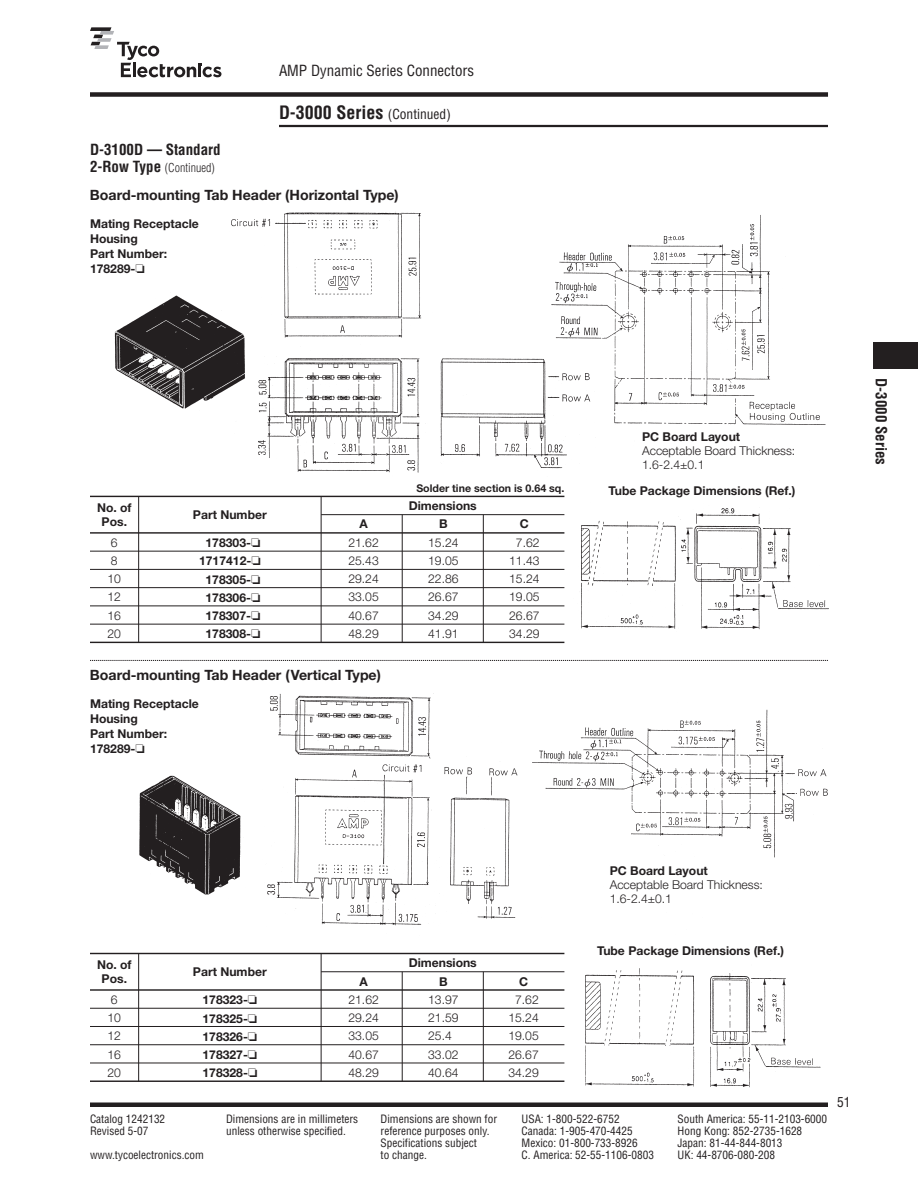
<style>
.page{position:relative;width:918px;height:1188px;background:#fff}
.page>*{position:absolute;margin:0;border:0;box-sizing:border-box;transform-origin:0 0}
.t1{font:700 condensed 18px "Helvetica";color:#231f20}
.t2{font:700 condensed 15px "Helvetica";color:#231f20}
.t3{font:condensed 15px "Helvetica";color:#231f20}
.t4{font:700 14.25px "Helvetica Neue";color:#231f20}
.t5{font:condensed 13.5px "Helvetica";color:#231f20}
.t6{font:700 12.15px/18.3px "Helvetica Neue";color:#231f20;text-align:center}
.t7{font:300 12.15px/18.3px "Helvetica Neue";color:#231f20}
.t8{font:300 condensed 12px "Helvetica";color:#231f20}
.t9{font:condensed 11.25px "Helvetica";color:#231f20}
.t10{font:700 10.65px "Helvetica Neue";color:#231f20}
.s1{font-weight:400;font-size:13.5px}
.s2{font-weight:700;font-size:15px}
.s3{color:#fff}
</style>
<div class="page">
<div style="left:90px;top:1102px;width:738px;height:5px;background:#231f20"></div>
<hr style="left:279px;top:125px;width:549px;height:2px;background:#231f20">
<div style="left:90px;top:92px;width:738px;height:5px;background:#231f20"></div>
<svg style="left:90px;top:27px;width:131px;height:50px"></svg>
<div style="left:873px;top:342px;width:45px;height:27px;background:#231f20"></div>
<img style="left:261px;top:693px;width:567px;height:395px">
<img style="left:139px;top:775px;width:102px;height:120px">
<img style="left:227px;top:212px;width:601px;height:419px">
<svg style="left:90px;top:660px;width:738px;height:1px"></svg>
<div style="left:639px;top:426px;width:166px;height:51px;background:#fff"></div>
<div style="left:599px;top:481px;width:207px;height:21px;background:#fff"></div>
<div style="left:607px;top:861px;width:166px;height:50px;background:#fff"></div>
<div style="left:594px;top:941px;width:204px;height:21px;background:#fff"></div>
<hr style="left:90px;top:496px;width:474px;height:1px;background:#231f20">
<hr style="left:90px;top:532px;width:474px;height:2px;background:#231f20">
<hr style="left:90px;top:551px;width:474px;height:1px;background:#231f20">
<hr style="left:90px;top:569px;width:474px;height:1px;background:#231f20">
<hr style="left:90px;top:587px;width:474px;height:1px;background:#231f20">
<hr style="left:90px;top:606px;width:474px;height:1px;background:#231f20">
<hr style="left:90px;top:624px;width:474px;height:1px;background:#231f20">
<hr style="left:90px;top:642px;width:474px;height:1px;background:#231f20">
<hr style="left:138px;top:496px;width:1px;height:146px;background:#231f20">
<hr style="left:321px;top:496px;width:1px;height:146px;background:#231f20">
<hr style="left:402px;top:515px;width:1px;height:127px;background:#231f20">
<hr style="left:483px;top:515px;width:1px;height:127px;background:#231f20">
<hr style="left:321px;top:514px;width:243px;height:1px;background:#231f20">
<hr style="left:90px;top:953px;width:474px;height:1px;background:#231f20">
<hr style="left:90px;top:989px;width:474px;height:2px;background:#231f20">
<hr style="left:90px;top:1008px;width:474px;height:1px;background:#231f20">
<hr style="left:90px;top:1026px;width:474px;height:1px;background:#231f20">
<hr style="left:90px;top:1044px;width:474px;height:1px;background:#231f20">
<hr style="left:90px;top:1063px;width:474px;height:1px;background:#231f20">
<hr style="left:90px;top:1081px;width:474px;height:1px;background:#231f20">
<hr style="left:138px;top:954px;width:1px;height:128px;background:#231f20">
<hr style="left:321px;top:954px;width:1px;height:127px;background:#231f20">
<hr style="left:402px;top:972px;width:1px;height:110px;background:#231f20">
<hr style="left:483px;top:972px;width:1px;height:110px;background:#231f20">
<hr style="left:321px;top:971px;width:243px;height:1px;background:#231f20">
<div style="left:222px;top:289px;width:33px;height:83px;background:#fff"></div>
<img style="left:114px;top:295px;width:136px;height:117px">
<h2 class="t3" style="left:279px;top:62px;width:197px">AMP Dynamic Series Connectors</h2>
<h1 class="t1" style="left:279px;top:103px;width:173px">D-3000 Series <span class="s1">(Continued)</span></h1>
<h2 class="t2" style="left:90px;top:141px;width:132px">D-3100D — Standard</h2>
<p class="t8" style="left:90px;top:161px;width:126px"><span class="s2">2-Row Type</span> (Continued)</p>
<p class="t4" style="left:90px;top:190px;width:310px">Board-mounting Tab Header (Horizontal Type)</p>
<p class="t6" style="left:90px;top:218px;width:110px;line-height:15px;text-align:left">Mating Receptacle<br>Housing<br>Part Number:<br>178289-❏</p>
<p class="t6" style="left:97px;top:502px;width:36px;line-height:14.2px">No. of<br>Pos.</p>
<p class="t7" style="left:108px;top:534px;width:15px">6<br>8<br>10<br>12<br>16<br>20</p>
<p class="t6" style="left:193px;top:507px;width:75px">Part Number</p>
<p class="t6" style="left:199px;top:535px;width:63px">178303-❏<br>1717412-❏<br>178305-❏<br>178306-❏<br>178307-❏<br>178308-❏</p>
<p class="t10" style="left:416px;top:484px;width:150px">Solder tine section is 0.64 sq.</p>
<p class="t6" style="left:409px;top:498px;width:70px">Dimensions</p>
<p class="t6" style="left:359px;top:516px;width:10px">A</p>
<p class="t6" style="left:439px;top:516px;width:10px">B</p>
<p class="t6" style="left:520px;top:516px;width:11px">C</p>
<p class="t7" style="left:348px;top:534px;width:32px">21.62</p>
<p class="t7" style="left:428px;top:534px;width:32px">15.24</p>
<p class="t7" style="left:509px;top:534px;width:32px"><span class="s3">0</span>7.62</p>
<p class="t7" style="left:348px;top:553px;width:32px">25.43</p>
<p class="t7" style="left:428px;top:553px;width:32px">19.05</p>
<p class="t7" style="left:509px;top:553px;width:32px">11.43</p>
<p class="t7" style="left:348px;top:571px;width:32px">29.24</p>
<p class="t7" style="left:428px;top:571px;width:32px">22.86</p>
<p class="t7" style="left:509px;top:571px;width:32px">15.24</p>
<p class="t7" style="left:348px;top:589px;width:32px">33.05</p>
<p class="t7" style="left:428px;top:589px;width:32px">26.67</p>
<p class="t7" style="left:509px;top:589px;width:32px">19.05</p>
<p class="t7" style="left:348px;top:607px;width:32px">40.67</p>
<p class="t7" style="left:428px;top:607px;width:32px">34.29</p>
<p class="t7" style="left:509px;top:607px;width:32px">26.67</p>
<p class="t7" style="left:348px;top:626px;width:32px">48.29</p>
<p class="t7" style="left:428px;top:626px;width:32px">41.91</p>
<p class="t7" style="left:509px;top:626px;width:32px">34.29</p>
<p class="t4" style="left:90px;top:670px;width:293px">Board-mounting Tab Header (Vertical Type)</p>
<p class="t6" style="left:90px;top:698px;width:110px;line-height:15px;text-align:left">Mating Receptacle<br>Housing<br>Part Number:<br>178289-❏</p>
<p class="t6" style="left:642px;top:428px;width:100px">PC Board Layout</p>
<p class="t7" style="left:642px;top:445px;width:155px;line-height:14.2px">Acceptable Board Thickness:<br>1.6-2.4±0.1</p>
<p class="t6" style="left:608px;top:482px;width:189px">Tube Package Dimensions (Ref.)</p>
<h2 class="t2" style="left:890px;top:378px;width:88px;rotate:90deg">D-3000 Series</h2>
<p class="t6" style="left:610px;top:862px;width:100px">PC Board Layout</p>
<p class="t7" style="left:610px;top:879px;width:155px;line-height:14.2px">Acceptable Board Thickness:<br>1.6-2.4±0.1</p>
<p class="t6" style="left:97px;top:959px;width:36px;line-height:14.2px">No. of<br>Pos.</p>
<p class="t7" style="left:108px;top:992px;width:15px">6<br>10<br>12<br>16<br>20</p>
<p class="t6" style="left:193px;top:964px;width:75px">Part Number</p>
<p class="t6" style="left:203px;top:992px;width:56px;text-align:justify">178323-❏ 178325-❏ 178326-❏ 178327-❏ 178328-❏</p>
<p class="t6" style="left:409px;top:955px;width:70px">Dimensions</p>
<p class="t6" style="left:359px;top:973px;width:10px">A</p>
<p class="t6" style="left:439px;top:973px;width:10px">B</p>
<p class="t6" style="left:519px;top:973px;width:11px">C</p>
<p class="t7" style="left:348px;top:992px;width:32px">21.62</p>
<p class="t7" style="left:428px;top:992px;width:32px">13.97</p>
<p class="t7" style="left:508px;top:992px;width:32px"><span class="s3">0</span>7.62</p>
<p class="t7" style="left:348px;top:1010px;width:32px">29.24</p>
<p class="t7" style="left:428px;top:1010px;width:32px">21.59</p>
<p class="t7" style="left:508px;top:1010px;width:32px">15.24</p>
<p class="t7" style="left:348px;top:1028px;width:32px">33.05</p>
<p class="t7" style="left:428px;top:1028px;width:32px">25.4<span class="s3">0</span></p>
<p class="t7" style="left:508px;top:1028px;width:32px">19.05</p>
<p class="t7" style="left:348px;top:1046px;width:32px">40.67</p>
<p class="t7" style="left:428px;top:1046px;width:32px">33.02</p>
<p class="t7" style="left:508px;top:1046px;width:32px">26.67</p>
<p class="t7" style="left:348px;top:1065px;width:32px">48.29</p>
<p class="t7" style="left:428px;top:1065px;width:32px">40.64</p>
<p class="t7" style="left:508px;top:1065px;width:32px">34.29</p>
<p class="t6" style="left:597px;top:942px;width:189px">Tube Package Dimensions (Ref.)</p>
<p class="t9" style="left:90px;top:1112px;width:77px">Catalog 1242132</p>
<p class="t9" style="left:226px;top:1112px;width:134px">Dimensions are in millimeters</p>
<p class="t9" style="left:381px;top:1112px;width:118px">Dimensions are shown for</p>
<p class="t9" style="left:522px;top:1112px;width:100px">USA: 1-800-522-6752</p>
<p class="t9" style="left:678px;top:1112px;width:151px">South America: 55-11-2103-6000</p>
<p class="t9" style="left:90px;top:1124px;width:60px">Revised 5-07</p>
<p class="t9" style="left:226px;top:1124px;width:121px">unless otherwise specified.</p>
<p class="t9" style="left:381px;top:1124px;width:110px">reference purposes only.</p>
<p class="t9" style="left:522px;top:1124px;width:113px">Canada: 1-905-470-4425</p>
<p class="t9" style="left:678px;top:1124px;width:126px">Hong Kong: 852-2735-1628</p>
<p class="t9" style="left:381px;top:1136px;width:98px">Specifications subject</p>
<p class="t9" style="left:522px;top:1136px;width:118px">Mexico: 01-800-733-8926</p>
<p class="t9" style="left:678px;top:1136px;width:106px">Japan: 81-44-844-8013</p>
<p class="t9" style="left:90px;top:1148px;width:115px">www.tycoelectronics.com</p>
<p class="t9" style="left:381px;top:1148px;width:48px">to change.</p>
<p class="t9" style="left:522px;top:1148px;width:134px">C. America: 52-55-1106-0803</p>
<p class="t9" style="left:678px;top:1148px;width:99px">UK: 44-8706-080-208</p>
<p class="t5" style="left:837px;top:1094px;width:15px">51</p>
</div>
